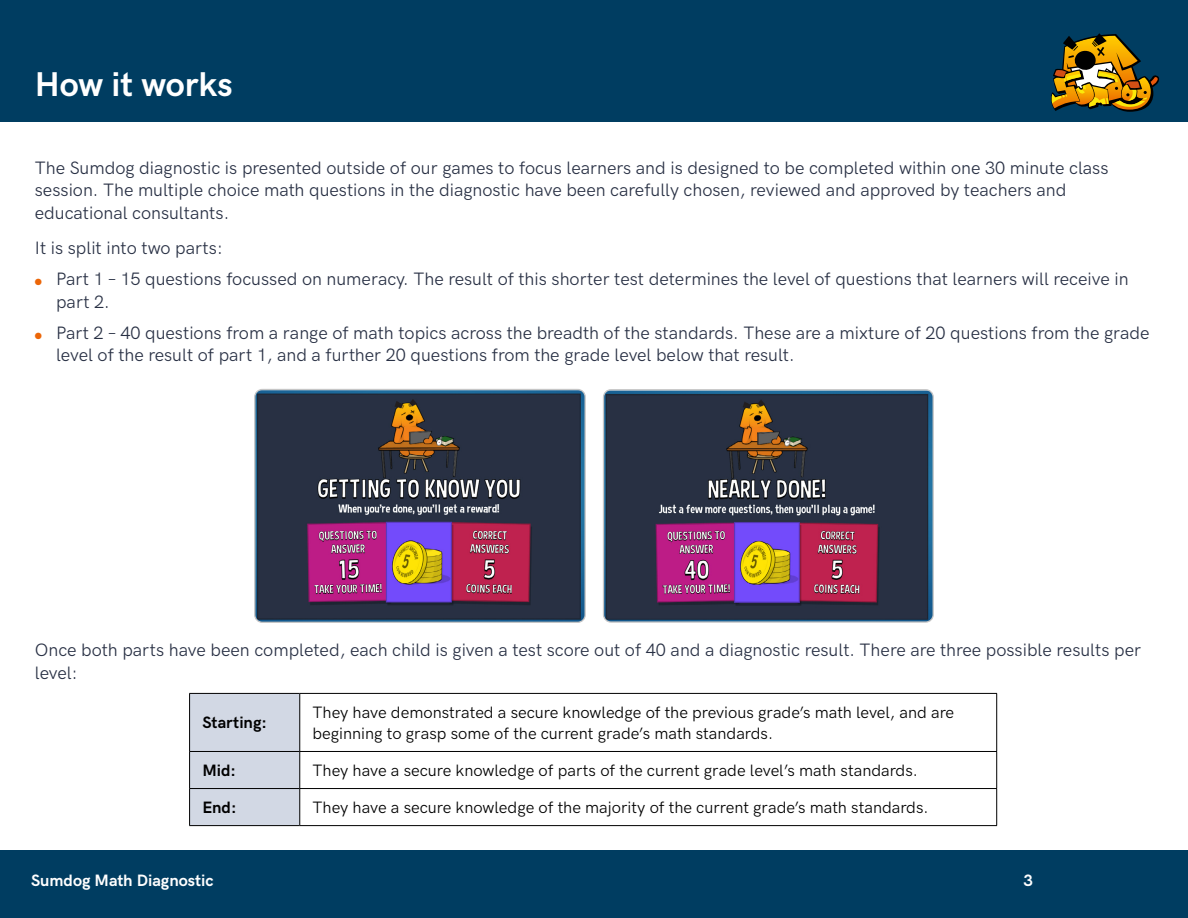
<style>
.page{position:relative;width:1188px;height:918px;background:#fff}
.page>*{position:absolute;margin:0;border:0;box-sizing:border-box;transform-origin:0 0}
.t1{font:700 34.5px "HK Grotesk";color:#fff}
.t2{font:18px/22.5px "HK Grotesk";color:#283044}
.t3{font:16.5px/21px "HK Grotesk";color:#000}
.t4{font:700 16.5px "HK Grotesk";color:#fff}
.t5{font:700 16.5px "HK Grotesk";color:#000}
.s1{color:#ec6608}
</style>
<div class="page">
<div style="left:0;top:0;width:1188px;height:122px;background:#003d61"></div>
<svg style="left:1051px;top:33px;width:108px;height:79px"></svg>
<div style="left:190px;top:694px;width:109px;height:131px;background:#d2d8e4"></div>
<hr style="left:189px;top:693px;width:111px;height:1px;background:#000">
<hr style="left:189px;top:694px;width:1px;height:57px;background:#000">
<hr style="left:300px;top:693px;width:697px;height:1px;background:#000">
<hr style="left:299px;top:694px;width:1px;height:57px;background:#000">
<hr style="left:996px;top:694px;width:1px;height:57px;background:#000">
<hr style="left:189px;top:751px;width:111px;height:1px;background:#000">
<hr style="left:189px;top:752px;width:1px;height:36px;background:#000">
<hr style="left:300px;top:751px;width:697px;height:1px;background:#000">
<hr style="left:299px;top:752px;width:1px;height:36px;background:#000">
<hr style="left:996px;top:752px;width:1px;height:36px;background:#000">
<hr style="left:189px;top:788px;width:111px;height:1px;background:#000">
<hr style="left:189px;top:789px;width:1px;height:36px;background:#000">
<hr style="left:300px;top:788px;width:697px;height:1px;background:#000">
<hr style="left:299px;top:789px;width:1px;height:36px;background:#000">
<hr style="left:996px;top:789px;width:1px;height:36px;background:#000">
<hr style="left:189px;top:825px;width:111px;height:1px;background:#000">
<hr style="left:300px;top:825px;width:697px;height:1px;background:#000">
<div style="left:0;top:850px;width:1188px;height:68px;background:#003d61"></div>
<img style="left:256px;top:391px;width:328px;height:230px">
<div style="left:254px;top:389px;width:332px;height:234px;border:1px solid #c6c6c6;border-radius:7px"></div>
<img style="left:605px;top:391px;width:327px;height:230px">
<div style="left:603px;top:389px;width:331px;height:234px;border:1px solid #c6c6c6;border-radius:7px"></div>
<h1 class="t1" style="left:35px;top:58px;width:199px">How it works</h1>
<p class="t2" style="left:35px;top:155px;width:1075px">The Sumdog diagnostic is presented outside of our games to focus learners and is designed to be completed within one 30 minute class session. The multiple choice math questions in the diagnostic have been carefully chosen, reviewed and approved by teachers and educational consultants.</p>
<p class="t2" style="left:35px;top:235px;width:189px">It is split into two parts:</p>
<p class="t2" style="left:56px;top:266px;width:1074px;text-indent:-21px"><span class="s1">●</span> Part 1 – 15 questions focussed on numeracy. The result of this shorter test determines the level of questions that learners will receive in part 2.</p>
<p class="t2" style="left:56px;top:320px;width:1095px;text-indent:-21px"><span class="s1">●</span> Part 2 – 40 questions from a range of math topics across the breadth of the standards. These are a mixture of 20 questions from the grade level of the result of part 1, and a further 20 questions from the grade level below that result.</p>
<p class="t2" style="left:35px;top:637px;width:1108px">Once both parts have been completed, each child is given a test score out of 40 and a diagnostic result. There are three possible results per level:</p>
<p class="t5" style="left:202px;top:710px;width:66px">Starting:</p>
<p class="t3" style="left:313px;top:700px;width:643px">They have demonstrated a secure knowledge of the previous grade’s math level, and are beginning to grasp some of the current grade’s math standards.</p>
<p class="t5" style="left:202px;top:758px;width:35px">Mid:</p>
<p class="t3" style="left:313px;top:758px;width:607px">They have a secure knowledge of parts of the current grade level’s math standards.</p>
<p class="t5" style="left:202px;top:795px;width:36px">End:</p>
<p class="t3" style="left:313px;top:795px;width:618px">They have a secure knowledge of the majority of the current grade’s math standards.</p>
<p class="t4" style="left:31px;top:868px;width:184px">Sumdog Math Diagnostic</p>
<p class="t4" style="left:1023px;top:868px;width:11px">3</p>
</div>
